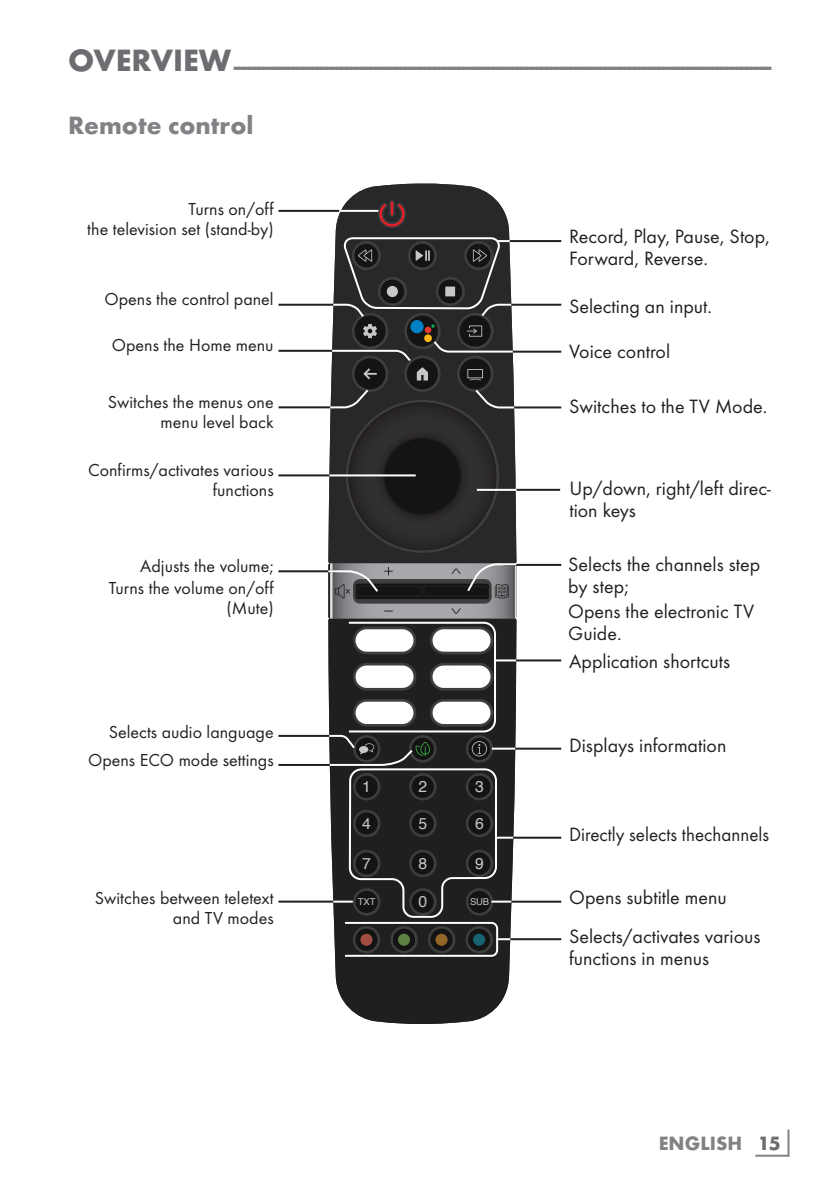
<style>
.page{position:relative;width:840px;height:1191px;background:#fff}
.page>*{position:absolute;margin:0;border:0;box-sizing:border-box;transform-origin:0 0}
.t1{font:700 26px "Futura TOT";color:#808285}
.t2{font:700 24px "Futura TOT";color:#808285}
.t3{font:20px/22px "Futura TOT Boo";color:#231f20}
.t4{font:20px "Futura TOT Boo";color:#231f20;scale:.95 1}
.t5{font:700 20px "Futura TOT";color:#808285}
.t6{font:18px/20px "Futura TOT Boo";color:#231f20;text-align:right}
.t7{font:15.8px "Helvetica";color:#c7c7c6}
.t8{font:9.4px "Helvetica";letter-spacing:-.02em;color:#c7c7c6}
.s1{font-size:32px;color:#6c6d70}
.s2{color:#6c6d70}
</style>
<div class="page">
<hr style="left:787px;top:1129px;width:2px;height:27px;background:#808285">
<hr style="left:755px;top:1154px;width:33px;height:2px;background:#808285">
<svg style="left:335px;top:957px;width:175px;height:67px;background:#353635"></svg>
<svg style="left:328px;top:184px;width:188px;height:378px;fill:#262829"></svg>
<hr style="left:390px;top:201px;width:3px;height:14px;background:#ee1d23">
<svg style="left:379px;top:204px;width:25px;height:22px"></svg>
<hr style="left:339px;top:210px;width:39px;height:2px;background:#fff">
<hr style="left:278px;top:210px;width:61px;height:2px;background:#231f20">
<hr style="left:278px;top:304px;width:58px;height:2px;background:#231f20">
<hr style="left:503px;top:240px;width:58px;height:2px;background:#231f20">
<hr style="left:503px;top:304px;width:58px;height:2px;background:#231f20">
<hr style="left:503px;top:351px;width:58px;height:2px;background:#231f20">
<hr style="left:503px;top:406px;width:58px;height:2px;background:#231f20">
<hr style="left:503px;top:564px;width:58px;height:2px;background:#231f20">
<hr style="left:503px;top:659px;width:58px;height:2px;background:#231f20">
<hr style="left:503px;top:747px;width:58px;height:2px;background:#231f20">
<hr style="left:503px;top:836px;width:58px;height:2px;background:#231f20">
<hr style="left:503px;top:900px;width:58px;height:2px;background:#231f20">
<hr style="left:503px;top:938px;width:58px;height:2px;background:#231f20">
<hr style="left:278px;top:350px;width:58px;height:2px;background:#231f20">
<hr style="left:278px;top:406px;width:58px;height:2px;background:#231f20">
<hr style="left:278px;top:474px;width:58px;height:2px;background:#231f20">
<hr style="left:278px;top:570px;width:58px;height:2px;background:#231f20">
<hr style="left:278px;top:735px;width:58px;height:2px;background:#231f20">
<hr style="left:278px;top:764px;width:58px;height:2px;background:#231f20">
<hr style="left:278px;top:900px;width:58px;height:2px;background:#231f20">
<svg style="left:328px;top:387px;width:188px;height:163px;background:#2a2a2b"></svg>
<hr style="left:329px;top:474px;width:86px;height:2px;background:#fff">
<svg style="left:326px;top:562px;width:192px;height:395px"></svg>
<svg style="left:330px;top:236px;width:184px;height:144px;background:#3a3c3c"></svg>
<hr style="left:515px;top:489px;width:45px;height:2px;background:#231f20">
<hr style="left:476px;top:489px;width:40px;height:2px;background:#fff">
<p class="t2" style="left:68px;top:51px;width:704px"><span class="s1">OVERVIEW</span> --------------------------------------------------------------------------------------------------------------</p>
<h1 class="t1" style="left:68px;top:109px;width:187px">Remote control</h1>
<p class="t6" style="left:87px;top:199px;width:188px">Turns on/off<br>the television set (stand-by)</p>
<p class="t6" style="left:104px;top:288px;width:171px">Opens the control panel</p>
<p class="t6" style="left:112px;top:335px;width:163px">Opens the Home menu</p>
<p class="t6" style="left:108px;top:392px;width:167px">Switches the menus one menu level back</p>
<p class="t6" style="left:88px;top:460px;width:187px">Confirms/activates various functions</p>
<p class="t6" style="left:109px;top:554px;width:166px;line-height:22.8px">Adjusts the volume;<br>Turns the volume on/off</p>
<p class="t6" style="left:226px;top:598px;width:49px">(Mute)</p>
<p class="t6" style="left:88px;top:718px;width:187px;line-height:27.6px">Selects audio language<br>Opens ECO mode settings</p>
<p class="t6" style="left:95px;top:887px;width:180px">Switches between teletext and TV modes</p>
<p class="t7" style="left:362px;top:774px;width:10px">1</p>
<p class="t7" style="left:418px;top:774px;width:10px">2</p>
<p class="t7" style="left:475px;top:774px;width:10px">3</p>
<p class="t7" style="left:362px;top:811px;width:10px">4</p>
<p class="t7" style="left:418px;top:811px;width:10px">5</p>
<p class="t7" style="left:475px;top:811px;width:10px">6</p>
<p class="t7" style="left:362px;top:851px;width:10px">7</p>
<p class="t7" style="left:418px;top:851px;width:10px">8</p>
<p class="t7" style="left:475px;top:851px;width:10px">9</p>
<p class="t8" style="left:357px;top:894px;width:19px">TXT</p>
<p class="t7" style="left:418px;top:889px;width:10px">0</p>
<p class="t8" style="left:470px;top:894px;width:20px">SUB</p>
<p class="t3" style="left:569px;top:225px;width:202px">Record, Play, Pause, Stop,<br>Forward, Reverse.</p>
<p class="t3" style="left:569px;top:295px;width:144px">Selecting an input.</p>
<p class="t3" style="left:569px;top:340px;width:102px">Voice control</p>
<p class="t3" style="left:569px;top:395px;width:200px">Switches to the TV Mode.</p>
<p class="t3" style="left:569px;top:477px;width:203px">Up/down, right/left direc&shy;tion keys</p>
<p class="t3" style="left:568px;top:553px;width:193px">Selects the channels step by step;</p>
<p class="t3" style="left:568px;top:600px;width:187px">Opens the electronic TV<br>Guide.</p>
<p class="t3" style="left:569px;top:650px;width:162px">Application shortcuts</p>
<p class="t3" style="left:569px;top:734px;width:159px">Displays information</p>
<p class="t4" style="left:568px;top:822px;width:212px">Directly selects thechannels</p>
<p class="t3" style="left:569px;top:886px;width:159px">Opens subtitle menu</p>
<p class="t3" style="left:569px;top:924px;width:193px">Selects/activates various functions in menus</p>
<p class="t5" style="left:658px;top:1131px;width:123px">ENGLISH <span class="s2">15</span></p>
</div>
